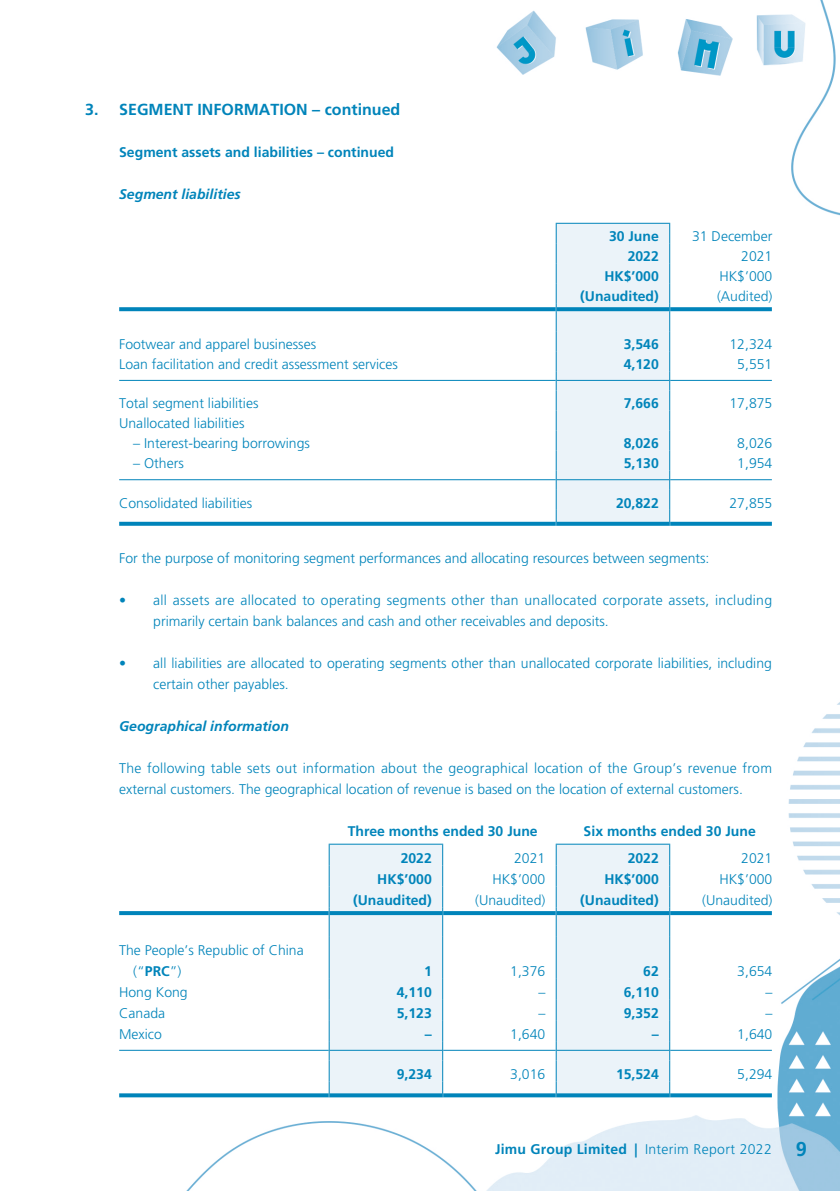
<style>
.page{position:relative;width:840px;height:1191px;background:#fff}
.page>*{position:absolute;margin:0;border:0;box-sizing:border-box;transform-origin:0 0}
.t1{font:700 16px "Frutiger LT Std";color:#0084ba}
.t2{font:300 14px/21px "Frutiger LT Std";color:#0084ba}
.t3{font:700 14px "Frutiger LT Std";color:#0084ba}
.t4{font:300 14px/21px "Frutiger LT Std";letter-spacing:.02em;color:#0084ba}
.t5{font:italic 700 14px "Frutiger LT Std";color:#0084ba}
.s1{font-weight:700}
.s2{font-weight:300}
.s3{font-size:20px}
</style>
<div class="page">
<img style="left:119px;top:0;width:720px;height:1191px">
<div style="left:555px;top:223px;width:114px;height:303px;background:#ebf3f9"></div>
<svg style="left:119px;top:307px;width:436px;height:4px;background:#0d8abd"></svg>
<svg style="left:556px;top:307px;width:112px;height:4px"></svg>
<svg style="left:669px;top:307px;width:102px;height:4px"></svg>
<hr style="left:119px;top:380px;width:436px;height:1px;background:#0084ba">
<hr style="left:556px;top:380px;width:112px;height:1px;background:#0084ba">
<hr style="left:669px;top:380px;width:102px;height:1px;background:#0084ba">
<hr style="left:119px;top:479px;width:436px;height:1px;background:#0084ba">
<hr style="left:556px;top:479px;width:112px;height:1px;background:#0084ba">
<hr style="left:669px;top:479px;width:102px;height:1px;background:#0084ba">
<svg style="left:119px;top:522px;width:436px;height:4px;background:#0d8abd"></svg>
<svg style="left:556px;top:522px;width:112px;height:4px"></svg>
<svg style="left:669px;top:522px;width:102px;height:4px"></svg>
<svg style="left:329px;top:844px;width:339px;height:249px;fill:#ebf3f9"></svg>
<hr style="left:328px;top:843px;width:115px;height:1px;background:#0084ba">
<hr style="left:555px;top:843px;width:114px;height:1px;background:#0084ba">
<svg style="left:328px;top:844px;width:1px;height:92px"></svg>
<svg style="left:442px;top:844px;width:1px;height:92px"></svg>
<svg style="left:555px;top:844px;width:1px;height:92px"></svg>
<svg style="left:668px;top:844px;width:1px;height:92px"></svg>
<hr style="left:328px;top:936px;width:1px;height:42px;background:#0084ba">
<hr style="left:442px;top:936px;width:1px;height:42px;background:#0084ba">
<hr style="left:555px;top:936px;width:1px;height:42px;background:#0084ba">
<hr style="left:668px;top:936px;width:1px;height:42px;background:#0084ba">
<svg style="left:328px;top:978px;width:1px;height:119px"></svg>
<svg style="left:442px;top:978px;width:1px;height:119px"></svg>
<svg style="left:555px;top:978px;width:1px;height:119px"></svg>
<svg style="left:668px;top:978px;width:1px;height:119px"></svg>
<svg style="left:119px;top:911px;width:209px;height:4px"></svg>
<svg style="left:329px;top:911px;width:113px;height:4px"></svg>
<svg style="left:443px;top:911px;width:112px;height:4px"></svg>
<svg style="left:556px;top:911px;width:112px;height:4px"></svg>
<svg style="left:669px;top:911px;width:102px;height:4px"></svg>
<hr style="left:119px;top:1049px;width:209px;height:1px;background:#0084ba">
<hr style="left:329px;top:1049px;width:113px;height:1px;background:#0084ba">
<hr style="left:443px;top:1049px;width:112px;height:1px;background:#0084ba">
<hr style="left:556px;top:1049px;width:112px;height:1px;background:#0084ba">
<hr style="left:669px;top:1049px;width:102px;height:1px;background:#0084ba">
<svg style="left:119px;top:1093px;width:209px;height:4px"></svg>
<svg style="left:329px;top:1093px;width:113px;height:4px"></svg>
<svg style="left:443px;top:1093px;width:112px;height:4px"></svg>
<svg style="left:556px;top:1093px;width:112px;height:4px"></svg>
<svg style="left:669px;top:1093px;width:102px;height:4px"></svg>
<p class="t1" style="left:85px;top:100px;width:316px">3. SEGMENT INFORMATION – continued</p>
<p class="t3" style="left:119px;top:144px;width:276px">Segment assets and liabilities – continued</p>
<p class="t5" style="left:119px;top:186px;width:123px">Segment liabilities</p>
<p class="t3" style="left:608px;top:228px;width:51px">30 June</p>
<p class="t2" style="left:691px;top:226px;width:82px">31 December</p>
<p class="t3" style="left:627px;top:248px;width:33px">2022</p>
<p class="t2" style="left:740px;top:246px;width:33px">2021</p>
<p class="t3" style="left:604px;top:268px;width:56px">HK$’000</p>
<p class="t2" style="left:719px;top:266px;width:54px">HK$’000</p>
<p class="t3" style="left:580px;top:288px;width:80px">(Unaudited)</p>
<p class="t2" style="left:716px;top:286px;width:57px">(Audited)</p>
<p class="t2" style="left:119px;top:334px;width:198px">Footwear and apparel businesses</p>
<p class="t3" style="left:623px;top:336px;width:37px">3,546</p>
<p class="t2" style="left:729px;top:334px;width:44px">12,324</p>
<p class="t2" style="left:119px;top:354px;width:280px">Loan facilitation and credit assessment services</p>
<p class="t3" style="left:623px;top:356px;width:37px">4,120</p>
<p class="t2" style="left:736px;top:354px;width:37px">5,551</p>
<p class="t2" style="left:119px;top:393px;width:141px">Total segment liabilities</p>
<p class="t3" style="left:623px;top:395px;width:37px">7,666</p>
<p class="t2" style="left:729px;top:393px;width:44px">17,875</p>
<p class="t2" style="left:119px;top:413px;width:127px">Unallocated liabilities</p>
<p class="t2" style="left:133px;top:433px;width:178px">– Interest-bearing borrowings</p>
<p class="t3" style="left:623px;top:435px;width:37px">8,026</p>
<p class="t2" style="left:736px;top:433px;width:37px">8,026</p>
<p class="t2" style="left:133px;top:453px;width:52px">– Others</p>
<p class="t3" style="left:623px;top:455px;width:37px">5,130</p>
<p class="t2" style="left:736px;top:453px;width:37px">1,954</p>
<p class="t2" style="left:119px;top:492px;width:135px">Consolidated liabilities</p>
<p class="t3" style="left:615px;top:494px;width:44px">20,822</p>
<p class="t2" style="left:729px;top:492px;width:44px">27,855</p>
<p class="t2" style="left:119px;top:548px;width:591px">For the purpose of monitoring segment performances and allocating resources between segments:</p>
<p class="t4" style="left:153px;top:590px;width:620px;text-indent:-34px">• all assets are allocated to operating segments other than unallocated corporate assets, including primarily certain bank balances and cash and other receivables and deposits.</p>
<p class="t2" style="left:153px;top:653px;width:619px;text-indent:-34px">• all liabilities are allocated to operating segments other than unallocated corporate liabilities, including certain other payables.</p>
<p class="t5" style="left:119px;top:718px;width:171px">Geographical information</p>
<p class="t2" style="left:119px;top:758px;width:654px">The following table sets out information about the geographical location of the Group’s revenue from external customers. The geographical location of revenue is based on the location of external customers.</p>
<p class="t3" style="left:347px;top:823px;width:191px">Three months ended 30 June</p>
<p class="t3" style="left:583px;top:823px;width:173px">Six months ended 30 June</p>
<p class="t3" style="left:400px;top:850px;width:33px">2022</p>
<p class="t2" style="left:514px;top:848px;width:33px">2021</p>
<p class="t3" style="left:627px;top:850px;width:33px">2022</p>
<p class="t2" style="left:740px;top:848px;width:33px">2021</p>
<p class="t3" style="left:377px;top:871px;width:56px">HK$’000</p>
<p class="t2" style="left:492px;top:869px;width:54px">HK$’000</p>
<p class="t3" style="left:604px;top:871px;width:56px">HK$’000</p>
<p class="t2" style="left:719px;top:869px;width:54px">HK$’000</p>
<p class="t3" style="left:353px;top:892px;width:80px">(Unaudited)</p>
<p class="t2" style="left:475px;top:890px;width:72px">(Unaudited)</p>
<p class="t3" style="left:580px;top:892px;width:80px">(Unaudited)</p>
<p class="t2" style="left:701px;top:890px;width:72px">(Unaudited)</p>
<p class="t2" style="left:133px;top:939px;width:172px;text-indent:-14px">The People’s Republic of China (“<span class="s1">PRC</span>”)</p>
<p class="t3" style="left:424px;top:962px;width:9px">1</p>
<p class="t2" style="left:510px;top:960px;width:37px">1,376</p>
<p class="t3" style="left:643px;top:962px;width:17px">62</p>
<p class="t2" style="left:736px;top:960px;width:37px">3,654</p>
<p class="t2" style="left:119px;top:981px;width:70px">Hong Kong</p>
<p class="t3" style="left:396px;top:983px;width:37px">4,110</p>
<p class="t2" style="left:538px;top:981px;width:8px">–</p>
<p class="t3" style="left:623px;top:983px;width:37px">6,110</p>
<p class="t2" style="left:765px;top:981px;width:8px">–</p>
<p class="t2" style="left:119px;top:1002px;width:47px">Canada</p>
<p class="t3" style="left:396px;top:1004px;width:37px">5,123</p>
<p class="t2" style="left:538px;top:1002px;width:8px">–</p>
<p class="t3" style="left:623px;top:1004px;width:37px">9,352</p>
<p class="t2" style="left:765px;top:1002px;width:8px">–</p>
<p class="t2" style="left:119px;top:1023px;width:44px">Mexico</p>
<p class="t3" style="left:424px;top:1025px;width:8px">–</p>
<p class="t2" style="left:510px;top:1023px;width:37px">1,640</p>
<p class="t3" style="left:651px;top:1025px;width:8px">–</p>
<p class="t2" style="left:736px;top:1023px;width:37px">1,640</p>
<p class="t3" style="left:396px;top:1066px;width:37px">9,234</p>
<p class="t2" style="left:510px;top:1064px;width:37px">3,016</p>
<p class="t3" style="left:615px;top:1066px;width:44px">15,524</p>
<p class="t2" style="left:736px;top:1064px;width:37px">5,294</p>
<p class="t3" style="left:494px;top:1140px;width:313px">Jimu Group Limited | <span class="s2">Interim Report 2022</span> <span class="s3">9</span></p>
</div>
